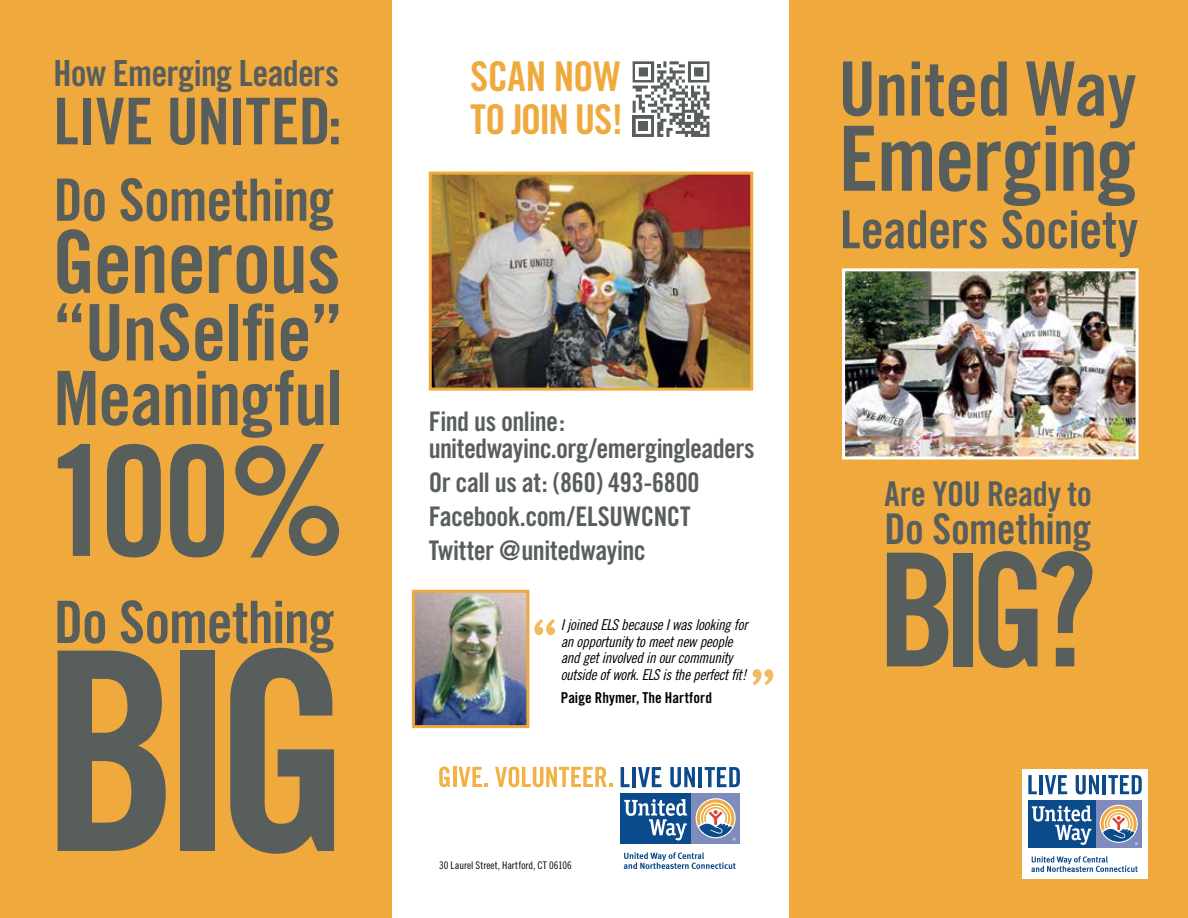
<style>
.page{position:relative;width:1188px;height:918px;background:#fff}
.page>*{position:absolute;margin:0;border:0;box-sizing:border-box;transform-origin:0 0}
.t1{font:277.5px "Trade Gothic Bold Cond Twenty";color:#585e5c}
.t2{font:157.5px "Trade Gothic Bold Cond Twenty";color:#585e5c}
.t3{font:153px "Trade Gothic Bold Cond Twenty";color:#585e5c}
.t4{font:90px "Trade Gothic Bold Cond Twenty";letter-spacing:-.02em;color:#585e5c}
.t5{font:87px "Trade Gothic Bold Cond Twenty";letter-spacing:-.02em;color:#585e5c}
.t6{font:78px "Trade Gothic Bold Cond Twenty";letter-spacing:-.005em;color:#585e5c}
.t7{font:75px "Trade Gothic Bold Cond Twenty";letter-spacing:-.015em;color:#585e5c}
.t8{font:64.5px "Trade Gothic Bold Cond Twenty";letter-spacing:-.005em;color:#585e5c}
.t9{font:60px "Meta Plus Normal";color:#f3ba62}
.t10{font:58.5px "Trade Gothic Bold Cond Twenty";letter-spacing:-.025em;color:#585e5c}
.t11{font:52.5px "Trade Gothic Bold Cond Twenty";letter-spacing:-.015em;color:#585e5c}
.t12{font:42.3px "Trade Gothic Bold Cond Twenty";letter-spacing:-.015em;color:#585e5c}
.t13{font:40.95px/42.8px "Trade Gothic Bold Cond Twenty";letter-spacing:-.025em;color:#efa93d}
.t14{font:36px "Trade Gothic Bold Cond Twenty";letter-spacing:-.02em;color:#585e5c}
.t15{font:34.2px "Trade Gothic Bold Cond Twenty";letter-spacing:-.01em;color:#585e5c}
.t16{font:27px/33.8px "Trade Gothic Bold Cond Twenty";letter-spacing:-.02em;color:#585e5c}
.t17{font:15px/16.5px "Trade Gothic Cond Eighteen Obl";letter-spacing:-.025em;color:#000}
.t18{font:15px "Trade Gothic Bold Cond Twenty";letter-spacing:.005em;color:#000}
.t19{font:10.5px "Trade Gothic Cond Eighteen";letter-spacing:.005em;color:#000}
</style>
<div class="page">
<svg style="left:789px;top:0;width:1px;height:918px"></svg>
<div style="left:790px;top:0;width:398px;height:918px;background:#efa93d"></div>
<div style="left:0;top:0;width:392px;height:918px;background:#efa93d"></div>
<div style="left:1022px;top:769px;width:126px;height:109px;background:#fff"></div>
<svg style="left:1028px;top:775px;width:9px;height:19px"></svg>
<hr style="left:1039px;top:775px;width:4px;height:19px;background:#0c4b8b">
<svg style="left:1045px;top:775px;width:22px;height:19px"></svg>
<svg style="left:1076px;top:775px;width:23px;height:20px"></svg>
<hr style="left:1103px;top:775px;width:3px;height:19px;background:#0c4b8b">
<svg style="left:1108px;top:775px;width:34px;height:19px"></svg>
<div style="left:1096px;top:800px;width:46px;height:48px;background:#7f8bba"></div>
<div style="left:1028px;top:800px;width:68px;height:48px;background:#0c4b8b"></div>
<svg style="left:1100px;top:805px;width:38px;height:38px"></svg>
<svg style="left:1032px;top:806px;width:60px;height:39px"></svg>
<svg style="left:1101px;top:806px;width:37px;height:39px"></svg>
<svg style="left:1031px;top:856px;width:107px;height:16px"></svg>
<img style="left:846px;top:272px;width:289px;height:183px">
<div style="left:842px;top:268px;width:297px;height:191px;border:3px solid #fff"></div>
<svg style="left:632px;top:61px;width:78px;height:76px"></svg>
<svg style="left:633px;top:61px;width:76px;height:76px"></svg>
<img style="left:433px;top:176px;width:316px;height:211px">
<div style="left:429px;top:172px;width:324px;height:219px;border:3px solid #efa93d"></div>
<svg style="left:621px;top:767px;width:9px;height:20px"></svg>
<hr style="left:632px;top:767px;width:4px;height:20px;background:#0c4b8b">
<svg style="left:638px;top:767px;width:23px;height:20px"></svg>
<svg style="left:670px;top:767px;width:25px;height:20px"></svg>
<hr style="left:699px;top:767px;width:3px;height:20px;background:#0c4b8b">
<svg style="left:705px;top:767px;width:35px;height:20px"></svg>
<div style="left:691px;top:793px;width:49px;height:51px;background:#7f8bba"></div>
<div style="left:621px;top:793px;width:70px;height:51px;background:#0c4b8b"></div>
<svg style="left:696px;top:798px;width:40px;height:40px"></svg>
<svg style="left:624px;top:799px;width:63px;height:42px"></svg>
<svg style="left:697px;top:799px;width:39px;height:42px"></svg>
<svg style="left:624px;top:852px;width:112px;height:17px"></svg>
<svg style="left:439px;top:767px;width:11px;height:20px"></svg>
<hr style="left:453px;top:767px;width:3px;height:20px;background:#f1b144">
<svg style="left:458px;top:767px;width:30px;height:20px"></svg>
<svg style="left:495px;top:767px;width:117px;height:20px"></svg>
<img style="left:416px;top:594px;width:109px;height:130px">
<div style="left:412px;top:590px;width:117px;height:138px;border:3px solid #efa93d"></div>
<h3 class="t14" style="left:54px;top:51px;width:287px">How Emerging Leaders</h3>
<h3 class="t8" style="left:54px;top:82px;width:290px">LIVE UNITED:</h3>
<h3 class="t10" style="left:54px;top:164px;width:282px">Do Something</h3>
<h3 class="t5" style="left:52px;top:209px;width:290px">Generous</h3>
<h3 class="t6" style="left:52px;top:285px;width:293px">“UnSelfie”</h3>
<h3 class="t7" style="left:54px;top:353px;width:290px">Meaningful</h3>
<h3 class="t3" style="left:46px;top:408px;width:302px">100%</h3>
<h3 class="t10" style="left:54px;top:587px;width:282px">Do Something</h3>
<h1 class="t1" style="left:41px;top:583px;width:313px">BIG</h1>
<h3 class="t13" style="left:470px;top:55px;width:155px">SCAN NOW<br>TO JOIN US!</h3>
<h3 class="t16" style="left:429px;top:408px;width:327px;line-height:27px">Find us online: unitedwayinc.org/emergingleaders</h3>
<h3 class="t16" style="left:429px;top:465px;width:272px">Or call us at: (860) 493-6800<br>Facebook.com/ELSUWCNCT<br>Twitter @unitedwayinc</h3>
<h3 class="t9" style="left:558px;top:649px;width:29px;rotate:-180deg">”</h3>
<p class="t17" style="left:561px;top:617px;width:188px">I joined ELS because I was looking for an opportunity to meet new people and get involved in our community outside of work. ELS is the perfect fit!</p>
<p class="t18" style="left:561px;top:689px;width:153px">Paige Rhymer, The Hartford</p>
<h3 class="t9" style="left:750px;top:656px;width:29px">”</h3>
<p class="t19" style="left:439px;top:859px;width:134px">30 Laurel Street, Hartford, CT 06106</p>
<h3 class="t7" style="left:839px;top:43px;width:300px">United Way</h3>
<h3 class="t4" style="left:839px;top:104px;width:300px">Emerging</h3>
<h3 class="t11" style="left:840px;top:198px;width:300px">Leaders Society</h3>
<h3 class="t15" style="left:885px;top:473px;width:209px">Are YOU Ready to</h3>
<h2 class="t2" style="left:877px;top:515px;width:222px">BIG?</h2>
<h3 class="t12" style="left:885px;top:503px;width:208px">Do Something</h3>
</div>
